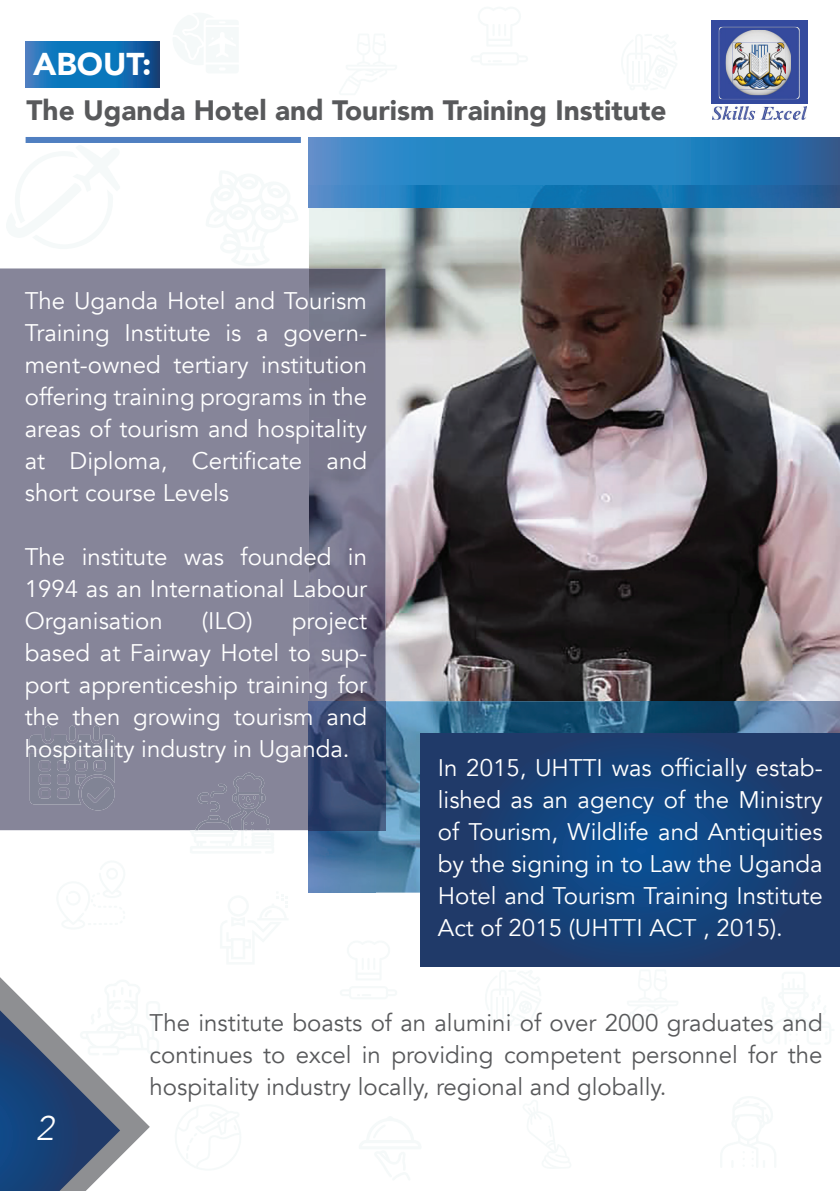
<style>
.page{position:relative;width:840px;height:1191px;background:#fff}
.page>*{position:absolute;margin:0;border:0;box-sizing:border-box;transform-origin:0 0}
.t1{font:italic 300 34px "Avenir";color:#fff}
.t2{font:900 31.4px "Avenir";color:#fff}
.t3{font:900 28px "Avenir";color:#58595b}
.t4{font:24px/32px "Avenir";color:#fff;text-align:justify}
.t5{font:24px/32px "Avenir";color:#58595b;text-align:justify}
</style>
<div class="page">
<img style="left:309px;top:207px;width:530px;height:494px">
<svg style="left:309px;top:138px;width:530px;height:47px"></svg>
<img style="left:309px;top:185px;width:530px;height:22px">
<img style="left:375px;top:701px;width:464px;height:191px">
<img style="left:309px;top:830px;width:66px;height:62px">
<div style="left:0;top:268px;width:309px;height:562px;background:#868599"></div>
<img style="left:309px;top:268px;width:76px;height:433px">
<img style="left:309px;top:701px;width:76px;height:129px">
<svg style="left:420px;top:733px;width:419px;height:233px"></svg>
<div style="left:26px;top:137px;width:275px;height:6px;background:#507fc1"></div>
<svg style="left:30px;top:725px;width:85px;height:85px"></svg>
<svg style="left:190px;top:772px;width:84px;height:59px"></svg>
<svg style="left:0;top:977px;width:150px;height:214px"></svg>
<svg style="left:25px;top:41px;width:134px;height:46px"></svg>
<div style="left:710px;top:20px;width:96px;height:84px;background:#344a9e"></div>
<img style="left:718px;top:27px;width:81px;height:72px">
<img style="left:725px;top:30px;width:65px;height:65px">
<img style="left:712px;top:107px;width:93px;height:13px">
<img style="left:732px;top:43px;width:53px;height:46px">
<h2 class="t2" style="left:33px;top:38px;width:120px">ABOUT:</h2>
<p class="t3" style="left:27px;top:86px;width:641px">The Uganda Hotel and Tourism Training Institute</p>
<p class="t4" style="left:25px;top:285px;width:343px">The Uganda Hotel and Tourism Training Institute is a govern&shy;ment-owned tertiary institution offering training programs in the areas of tourism and hospitality at Diploma, Certificate and short course Levels</p>
<p class="t4" style="left:25px;top:541px;width:343px">The institute was founded in 1994 as an International Labour Organisation</p>
<p class="t4" style="left:202px;top:605px;width:52px">(ILO)</p>
<p class="t4" style="left:25px;top:605px;width:343px;text-indent:267px">project based at Fairway Hotel to sup&shy;port apprenticeship training for the then growing tourism and hospitality industry in Uganda.</p>
<p class="t4" style="left:437px;top:752px;width:386px">In 2015, UHTTI was officially estab&shy;lished as an agency of the Ministry of Tourism, Wildlife and Antiquities by the signing in to Law the Uganda Hotel and Tourism Training Institute Act of 2015 (UHTTI ACT , 2015).</p>
<h1 class="t1" style="left:36px;top:1107px;width:19px">2</h1>
<p class="t5" style="left:149px;top:1007px;width:674px">The institute boasts of an alumini of over 2000 graduates and continues to excel in providing competent personnel for the hospitality industry locally, regional and globally.</p>
</div>
